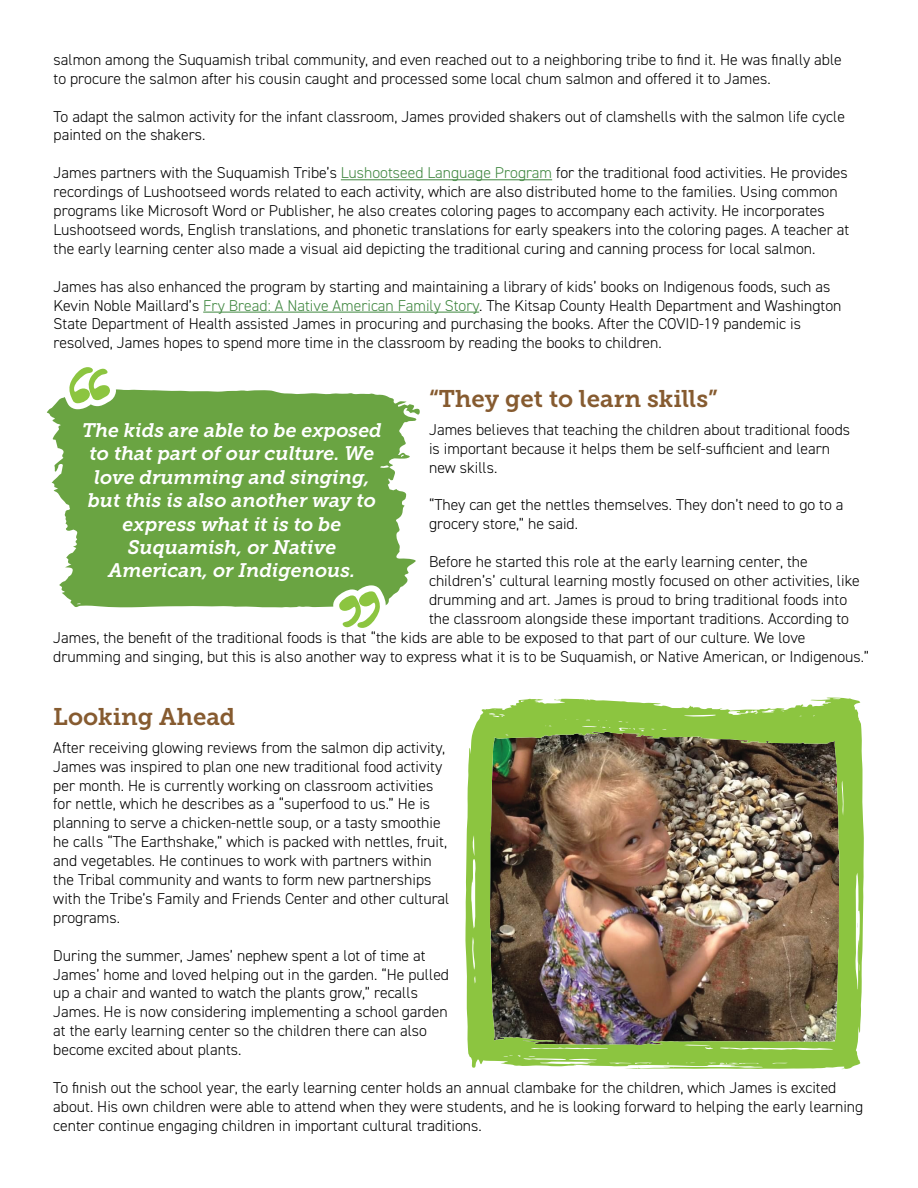
<style>
.page{position:relative;width:918px;height:1188px;background:#fff}
.page>*{position:absolute;margin:0;border:0;box-sizing:border-box;transform-origin:0 0}
.t1{font:24px "Museo Slab 700";color:#865b30}
.t2{font:italic 19.5px/23.4px "Museo Slab 700";color:#fff;text-align:center}
.t3{font:300 15.75px/18.9px "DIN2014";color:#010101}
.s1{color:#408740}
</style>
<div class="page">
<svg style="left:47px;top:389px;width:373px;height:219px;background:#7bae57"></svg>
<svg style="left:62px;top:367px;width:54px;height:42px"></svg>
<svg style="left:333px;top:585px;width:54px;height:43px"></svg>
<hr style="left:341px;top:179px;width:211px;height:1px;background:#408740">
<hr style="left:203px;top:312px;width:276px;height:1px;background:#408740">
<img style="left:465px;top:698px;width:399px;height:371px">
<svg style="left:857px;top:947px;width:1px;height:16px"></svg>
<p class="t3" style="left:54px;top:50px;width:790px">salmon among the Suquamish tribal community, and even reached out to a neighboring tribe to find it. He was finally able to procure the salmon after his cousin caught and processed some local chum salmon and offered it to James.</p>
<p class="t3" style="left:54px;top:107px;width:793px">To adapt the salmon activity for the infant classroom, James provided shakers out of clamshells with the salmon life cycle painted on the shakers.</p>
<p class="t3" style="left:54px;top:163px;width:797px">James partners with the Suquamish Tribe’s <span class="s1">Lushootseed Language Program</span> for the traditional food activities. He provides recordings of Lushootseed words related to each activity, which are also distributed home to the families. Using common programs like Microsoft Word or Publisher, he also creates coloring pages to accompany each activity. He incorporates Lushootseed words, English translations, and phonetic translations for early speakers into the coloring pages. A teacher at the early learning center also made a visual aid depicting the traditional curing and canning process for local salmon.</p>
<p class="t3" style="left:54px;top:277px;width:789px">James has also enhanced the program by starting and maintaining a library of kids’ books on Indigenous foods, such as Kevin Noble Maillard’s <span class="s1">Fry Bread: A Native American Family Story</span>. The Kitsap County Health Department and Washington State Department of Health assisted James in procuring and purchasing the books. After the COVID-19 pandemic is resolved, James hopes to spend more time in the classroom by reading the books to children.</p>
<h1 class="t1" style="left:429px;top:385px;width:290px">“They get to learn skills”</h1>
<p class="t3" style="left:429px;top:420px;width:423px">James believes that teaching the children about traditional foods is important because it helps them be self-sufficient and learn new skills.</p>
<p class="t3" style="left:429px;top:496px;width:416px">“They can get the nettles themselves. They don’t need to go to a grocery store,” he said.</p>
<p class="t3" style="left:429px;top:552px;width:380px">Before he started this role at the early learning center, the</p>
<p class="t3" style="left:429px;top:571px;width:432px">children’s’ cultural learning mostly focused on other activities, like</p>
<p class="t3" style="left:429px;top:590px;width:420px">drumming and art. James is proud to bring traditional foods into</p>
<p class="t3" style="left:429px;top:609px;width:422px">the classroom alongside these important traditions. According to</p>
<p class="t3" style="left:53px;top:628px;width:754px">James, the benefit of the traditional foods is that “the kids are able to be exposed to that part of our culture. We love</p>
<p class="t3" style="left:53px;top:647px;width:817px">drumming and singing, but this is also another way to express what it is to be Suquamish, or Native American, or Indigenous.”</p>
<p class="t2" style="left:82px;top:419px;width:301px">The kids are able to be exposed to that part of our culture. We love drumming and singing, but this is also another way to express what it is to be<br>Suquamish, or Native<br>American, or Indigenous.</p>
<h1 class="t1" style="left:53px;top:703px;width:184px">Looking Ahead</h1>
<p class="t3" style="left:53px;top:738px;width:398px">After receiving glowing reviews from the salmon dip activity, James was inspired to plan one new traditional food activity per month. He is currently working on classroom activities for nettle, which he describes as a “superfood to us.” He is planning to serve a chicken-nettle soup, or a tasty smoothie he calls “The Earthshake,” which is packed with nettles, fruit, and vegetables. He continues to work with partners within the Tribal community and wants to form new partnerships with the Tribe’s Family and Friends Center and other cultural programs.</p>
<p class="t3" style="left:53px;top:946px;width:397px">During the summer, James’ nephew spent a lot of time at James’ home and loved helping out in the garden. “He pulled up a chair and wanted to watch the plants grow,” recalls James. He is now considering implementing a school garden at the early learning center so the children there can also become excited about plants.</p>
<p class="t3" style="left:53px;top:1078px;width:812px">To finish out the school year, the early learning center holds an annual clambake for the children, which James is excited about. His own children were able to attend when they were students, and he is looking forward to helping the early learning center continue engaging children in important cultural traditions.</p>
</div>
